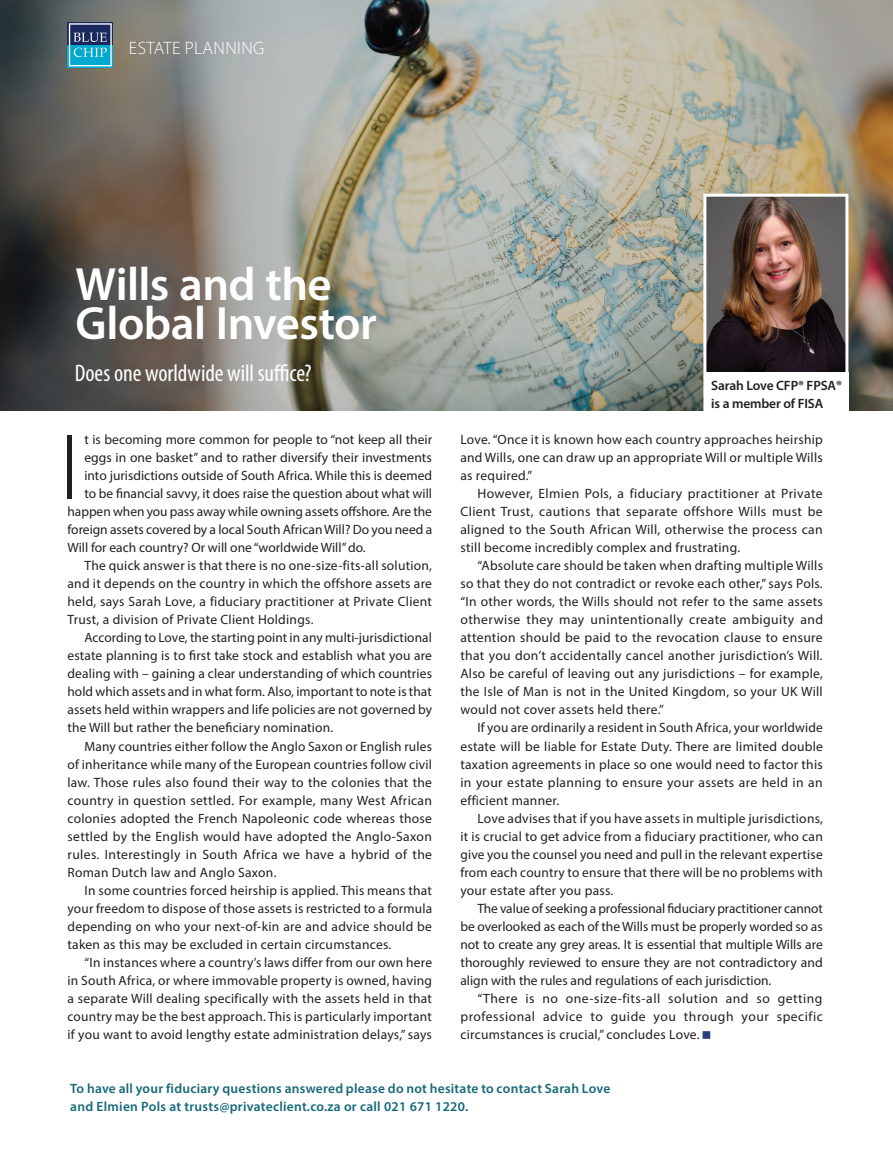
<style>
.page{position:relative;width:893px;height:1170px;background:#fff}
.page>*{position:absolute;margin:0;border:0;box-sizing:border-box;transform-origin:0 0}
.Ed__Body_Copy_Drop_C{font:300 93.6px "Myriad Pro";color:#231f20}
.Ed__Headline{font:600 46.8px/39.3px "Myriad Pro";letter-spacing:-.01em;color:#fff}
.Ed__Standfirst_Blurb{font:condensed 24px "Myriad Pro";letter-spacing:-.005em;color:#fff}
.Picture_Caption{font:300 18px "Myriad Pro";letter-spacing:.02em;color:#fff}
.Ed__Body_Copy{font:13.5px/18px "Myriad Pro";letter-spacing:.02em;color:#231f20;text-align:justify}
.Ed__Body_Copy_Drop_C-2{font:13.5px "Myriad Pro";color:#231f20}
.Ed__Body_Copy_No_Ind{font:600 13.5px/18px "Myriad Pro";letter-spacing:.02em;color:#166878}
.Ed__Body_Copy-2{font:600 13.5px/18px "Myriad Pro";letter-spacing:-.01em;color:#231f20}
</style>
<div class="page">
<img style="left:0;top:0;width:893px;height:410px">
<img style="left:707px;top:198px;width:137px;height:175px">
<div style="left:703px;top:194px;width:145px;height:225px;border:3px solid #fff"></div>
<div style="left:705px;top:373px;width:143px;height:46px;background:#fff"></div>
<svg style="left:68px;top:22px;width:45px;height:23px"></svg>
<div style="left:68px;top:45px;width:45px;height:23px;background:#67cce1"></div>
<svg style="left:69px;top:23px;width:43px;height:43px"></svg>
<p class="Picture_Caption" style="left:129px;top:37px;width:137px">ESTATE PLANNING</p>
<p class="Ed__Headline" style="left:75px;top:263px;width:303px">Wills and the<br>Global Investor</p>
<p class="Ed__Standfirst_Blurb" style="left:75px;top:359px;width:238px">Does one worldwide will suffice?</p>
<p class="Ed__Body_Copy_Drop_C" style="left:60px;top:411px;width:21px">I</p>
<p class="Ed__Body_Copy_Drop_C-2" style="left:84px;top:431px;width:349px">t is becoming more common for people to “not keep all their</p>
<p class="Ed__Body_Copy_Drop_C-2" style="left:84px;top:449px;width:349px">eggs in one basket” and to rather diversify their investments</p>
<p class="Ed__Body_Copy_Drop_C-2" style="left:84px;top:467px;width:349px">into jurisdictions outside of South Africa. While this is deemed</p>
<p class="Ed__Body_Copy_Drop_C-2" style="left:84px;top:485px;width:349px">to be financial savvy, it does raise the question about what will</p>
<p class="Ed__Body_Copy_Drop_C-2" style="left:68px;top:503px;width:366px">happen when you pass away while owning assets offshore. Are the</p>
<p class="Ed__Body_Copy_Drop_C-2" style="left:68px;top:521px;width:366px">foreign assets covered by a local South African Will? Do you need a</p>
<p class="Ed__Body_Copy_Drop_C-2" style="left:68px;top:539px;width:300px">Will for each country? Or will one “worldwide Will” do.</p>
<p class="Ed__Body_Copy" style="left:68px;top:556px;width:366px;text-indent:17px">The quick answer is that there is no one-size-fits-all solution, and it depends on the country in which the offshore assets are held, says Sarah Love, a fiduciary practitioner at Private Client Trust, a division of Private Client Holdings.</p>
<p class="Ed__Body_Copy" style="left:68px;top:628px;width:366px;text-indent:17px">According to Love, the starting point in any multi-jurisdictional estate planning is to first take stock and establish what you are dealing with – gaining a clear understanding of which countries hold which assets and in what form. Also, important to note is that assets held within wrappers and life policies are not governed by the Will but rather the beneficiary nomination.</p>
<p class="Ed__Body_Copy" style="left:68px;top:736px;width:366px;text-indent:17px">Many countries either follow the Anglo Saxon or English rules of inheritance while many of the European countries follow civil law. Those rules also found their way to the colonies that the country in question settled. For example, many West African colonies adopted the French Napoleonic code whereas those settled by the English would have adopted the Anglo-Saxon rules. Interestingly in South Africa we have a hybrid of the Roman Dutch law and Anglo Saxon.</p>
<p class="Ed__Body_Copy" style="left:68px;top:880px;width:366px;text-indent:17px">In some countries forced heirship is applied. This means that your freedom to dispose of those assets is restricted to a formula depending on who your next-of-kin are and advice should be taken as this may be excluded in certain circumstances.</p>
<p class="Ed__Body_Copy" style="left:68px;top:952px;width:366px;text-indent:17px">“In instances where a country’s laws differ from our own here in South Africa, or where immovable property is owned, having a separate Will dealing specifically with the assets held in that country may be the best approach. This is particularly important if you want to avoid lengthy estate administration delays,” says</p>
<p class="Ed__Body_Copy-2" style="left:711px;top:376px;width:132px">Sarah Love CFP® FPSA® is a member of FISA</p>
<p class="Ed__Body_Copy" style="left:460px;top:430px;width:364px">Love. “Once it is known how each country approaches heirship and Wills, one can draw up an appropriate Will or multiple Wills as required.”</p>
<p class="Ed__Body_Copy" style="left:460px;top:484px;width:364px;text-indent:17px">However, Elmien Pols, a fiduciary practitioner at Private Client Trust, cautions that separate offshore Wills must be aligned to the South African Will, otherwise the process can still become incredibly complex and frustrating.</p>
<p class="Ed__Body_Copy" style="left:460px;top:556px;width:364px;text-indent:17px">“Absolute care should be taken when drafting multiple Wills so that they do not contradict or revoke each other,” says Pols. “In other words, the Wills should not refer to the same assets otherwise they may unintentionally create ambiguity and attention should be paid to the revocation clause to ensure that you don’t accidentally cancel another jurisdiction’s Will.<br>Also be careful of leaving out any jurisdictions – for example, the Isle of Man is not in the United Kingdom, so your UK Will would not cover assets held there.”</p>
<p class="Ed__Body_Copy" style="left:460px;top:718px;width:364px;text-indent:17px">If you are ordinarily a resident in South Africa, your worldwide estate will be liable for Estate Duty. There are limited double taxation agreements in place so one would need to factor this in your estate planning to ensure your assets are held in an efficient manner.</p>
<p class="Ed__Body_Copy" style="left:460px;top:808px;width:364px;text-indent:17px">Love advises that if you have assets in multiple jurisdictions, it is crucial to get advice from a fiduciary practitioner, who can give you the counsel you need and pull in the relevant expertise from each country to ensure that there will be no problems with your estate after you pass.</p>
<p class="Ed__Body_Copy" style="left:460px;top:898px;width:364px;text-indent:17px">The value of seeking a professional fiduciary practitioner cannot be overlooked as each of the Wills must be properly worded so as not to create any grey areas. It is essential that multiple Wills are thoroughly reviewed to ensure they are not contradictory and align with the rules and regulations of each jurisdiction.</p>
<p class="Ed__Body_Copy" style="left:460px;top:988px;width:364px;text-indent:17px">“There is no one-size-fits-all solution and so getting professional advice to guide you through your specific circumstances is crucial,” concludes Love.</p>
<p class="Ed__Body_Copy_No_Ind" style="left:70px;top:1078px;width:542px">To have all your fiduciary questions answered please do not hesitate to contact Sarah Love and Elmien Pols at trusts@privateclient.co.za or call 021 671 1220.</p>
</div>
